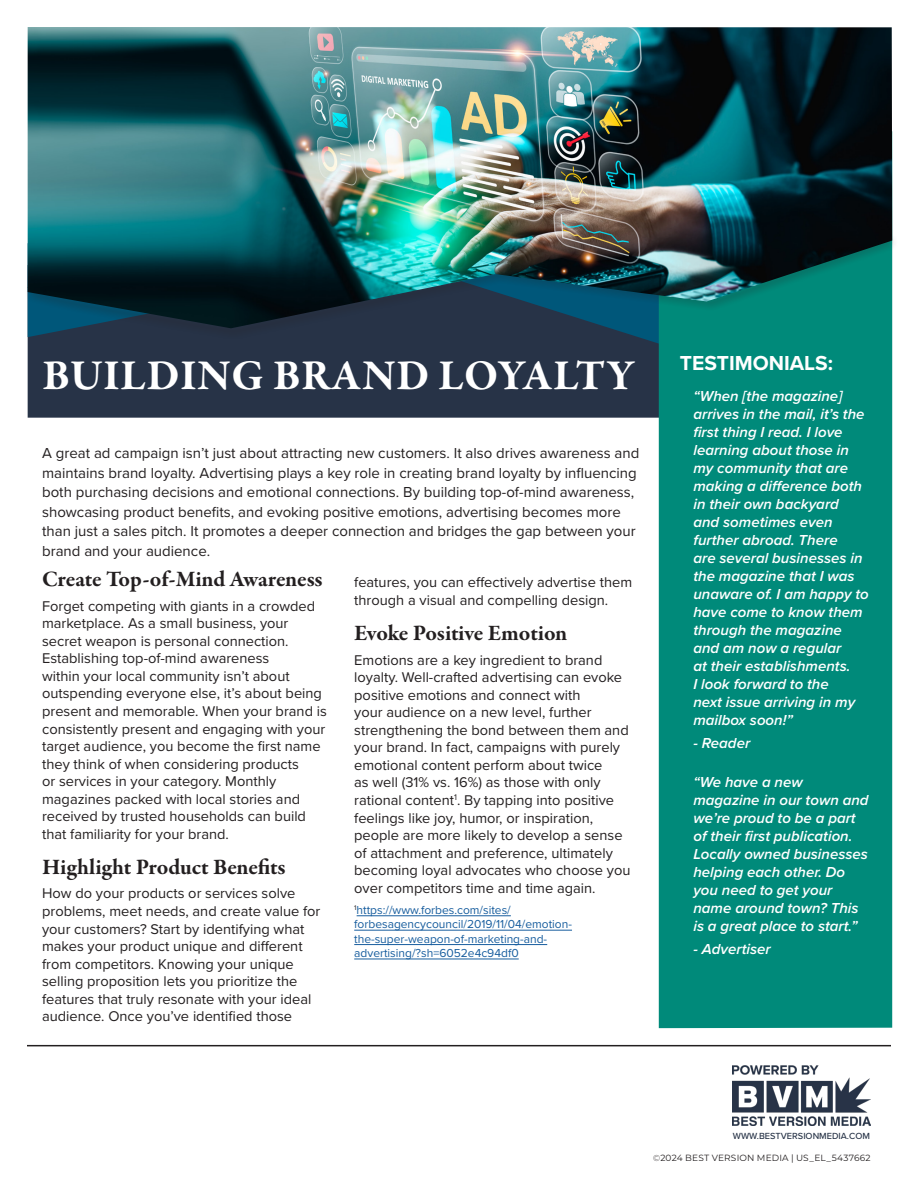
<style>
.page{position:relative;width:918px;height:1188px;background:#fff}
.page>*{position:absolute;margin:0;border:0;box-sizing:border-box;transform-origin:0 0}
.t1{font:700 43.5px "Garamond Premr Pro";letter-spacing:.01em;color:#fff}
.Subheader{font:700 22.5px "Garamond Premr Pro";letter-spacing:-.005em;color:#231f20}
.Testimonials_Header{font:700 21px "Proxima Nova";color:#fff}
.t2{font:italic 600 15px/18px "Proxima Nova";color:#fff}
.Paragraph_One{font:15px/19.5px "Proxima Nova";color:#231f20}
.Sub_Body{font:14.7px/17.5px "Proxima Nova";color:#231f20}
.Footnote{font:12px/14.4px "Proxima Nova";color:#175d9e}
.t3{font:500 9.15px "Proxima Nova";color:#273347}
.t4{font:9px "Montserrat";letter-spacing:.02em;color:#231f20}
.s1{font-family:"Proxima Nova";font-weight:300}
</style>
<div class="page">
<div style="left:28px;top:340px;width:631px;height:78px;background:#273347"></div>
<div style="left:423px;top:340px;width:236px;height:12px;background:#273347"></div>
<div style="left:659px;top:340px;width:233px;height:688px;background:#008a7a"></div>
<hr style="left:357px;top:915px;width:154px;height:1px;background:#175d9e">
<hr style="left:354px;top:930px;width:218px;height:1px;background:#175d9e">
<hr style="left:354px;top:944px;width:193px;height:1px;background:#175d9e">
<hr style="left:354px;top:959px;width:165px;height:1px;background:#175d9e">
<hr style="left:27px;top:1045px;width:864px;height:1px;background:#231f20">
<svg style="left:27px;top:235px;width:867px;height:105px;background:#1e505a"></svg>
<img style="left:28px;top:27px;width:864px;height:301px">
<img style="left:733px;top:1065px;width:138px;height:61px">
<p class="t1" style="left:42px;top:348px;width:594px">BUILDING BRAND LOYALTY</p>
<p class="Testimonials_Header" style="left:680px;top:347px;width:155px">TESTIMONIALS:</p>
<p class="t2" style="left:693px;top:387px;width:177px">“When [the magazine] arrives in the mail, it’s the first thing I read. I love learning about those in my community that are making a difference both in their own backyard<br>and sometimes even further abroad. There<br>are several businesses in the magazine that I was unaware of. I am happy to have come to know them through the magazine and am now a regular<br>at their establishments.<br>I look forward to the<br>next issue arriving in my mailbox soon!”</p>
<p class="t2" style="left:693px;top:734px;width:58px">- Reader</p>
<p class="t2" style="left:693px;top:772px;width:177px">“We have a new magazine in our town and we’re proud to be a part of their first publication.<br>Locally owned businesses helping each other. Do you need to get your name around town? This is a great place to start.”</p>
<p class="t2" style="left:693px;top:939px;width:79px">- Advertiser</p>
<p class="Paragraph_One" style="left:42px;top:443px;width:599px">A great ad campaign isn’t just about attracting new customers. It also drives awareness and maintains brand loyalty. Advertising plays a key role in creating brand loyalty by influencing both purchasing decisions and emotional connections. By building top-of-mind awareness, showcasing product benefits, and evoking positive emotions, advertising becomes more than just a sales pitch. It promotes a deeper connection and bridges the gap between your brand and your audience.</p>
<p class="Subheader" style="left:42px;top:566px;width:282px">Create Top-of-Mind Awareness</p>
<p class="Sub_Body" style="left:42px;top:596px;width:286px">Forget competing with giants in a crowded marketplace. As a small business, your secret weapon is personal connection.<br>Establishing top-of-mind awareness<br>within your local community isn’t about outspending everyone else, it’s about being present and memorable. When your brand is consistently present and engaging with your target audience, you become the first name they think of when considering products<br>or services in your category. Monthly magazines packed with local stories and received by trusted households can build that familiarity for your brand.</p>
<p class="Subheader" style="left:42px;top:853px;width:245px">Highlight Product Benefits</p>
<p class="Sub_Body" style="left:42px;top:884px;width:280px">How do your products or services solve problems, meet needs, and create value for your customers? Start by identifying what makes your product unique and different from competitors. Knowing your unique selling proposition lets you prioritize the features that truly resonate with your ideal audience. Once you’ve identified those</p>
<p class="Sub_Body" style="left:354px;top:573px;width:279px">features, you can effectively advertise them through a visual and compelling design.</p>
<p class="Subheader" style="left:354px;top:619px;width:215px">Evoke Positive Emotion</p>
<p class="Sub_Body" style="left:354px;top:650px;width:278px">Emotions are a key ingredient to brand loyalty. Well-crafted advertising can evoke positive emotions and connect with<br>your audience on a new level, further strengthening the bond between them and your brand. In fact, campaigns with purely emotional content perform about twice<br>as well (31% vs. 16%) as those with only rational content<sup>1</sup>. By tapping into positive feelings like joy, humor, or inspiration, people are more likely to develop a sense of attachment and preference, ultimately becoming loyal advocates who choose you over competitors time and time again.</p>
<p class="Footnote" style="left:354px;top:902px;width:219px"><sup>1</sup>https://www.forbes.com/sites/ forbesagencycouncil/2019/11/04/emotion&shy;the-super-weapon-of-marketing-and&shy;advertising/?sh=6052e4c94df0</p>
<p class="t3" style="left:733px;top:1130px;width:139px">WWW.BESTVERSIONMEDIA.COM</p>
<p class="t4" style="left:653px;top:1151px;width:219px"><span class="s1">©</span>2024 BEST VERSION MEDIA | US_EL_5437662</p>
</div>
